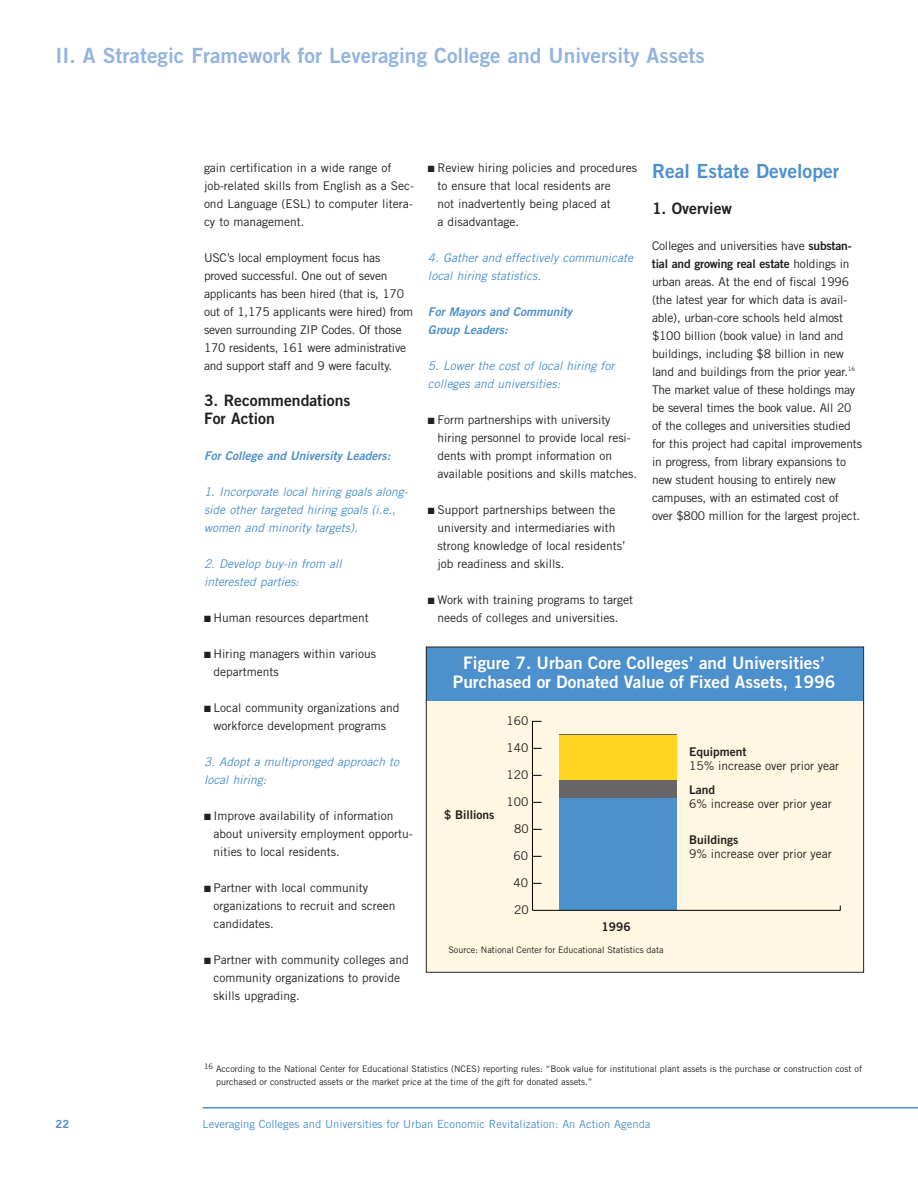
<style>
.page{position:relative;width:918px;height:1188px;background:#fff}
.page>*{position:absolute;margin:0;border:0;box-sizing:border-box;transform-origin:0 0}
.t1{font:21px "Trade Gothic Bold Two";color:#92b4df}
.t2{font:19.5px "Trade Gothic Bold Two";color:#4c90cd}
.t3{font:17.25px/19.5px "Trade Gothic Bold Two";color:#fff;text-align:center}
.t4{font:15.75px/18px "Trade Gothic Bold Two";color:#231f20}
.t5{font:12px/18px "Trade Gothic";color:#231f20}
.t6{font:italic 12px/18px "Trade Gothic";color:#4c90cd}
.t7{font:12px "Trade Gothic Bold Two";color:#231f20}
.t8{font:italic 12px/18px "Trade Gothic Bold Two";color:#4c90cd}
.t9{font:11.25px "Trade Gothic";color:#4c90cd}
.t10{font:11.25px "Trade Gothic Bold Two";color:#4c90cd}
.t11{font:9px/13.5px "Trade Gothic";color:#231f20}
.s1{font-family:"Trade Gothic Bold Two"}
.s2{font-family:"Trade Gothic"}
</style>
<div class="page">
<hr style="left:202px;top:1107px;width:716px;height:1px;background:#4c90cd">
<div style="left:426px;top:657px;width:436px;height:314px;background:#fff7e1"></div>
<div style="left:426px;top:647px;width:437px;height:54px;background:#4c90cd"></div>
<hr style="left:532px;top:721px;width:1px;height:189px;background:#000">
<div style="left:559px;top:735px;width:118px;height:65px;background:#666"></div>
<div style="left:559px;top:735px;width:118px;height:44px;background:#ffd51f"></div>
<div style="left:559px;top:798px;width:118px;height:112px;background:#4c90cd"></div>
<hr style="left:532px;top:910px;width:308px;height:1px;background:#000">
<div style="left:426px;top:647px;width:438px;height:326px;border:1px solid #231f20"></div>
<h1 class="t1" style="left:56px;top:48px;width:651px">II. A Strategic Framework for Leveraging College and University Assets</h1>
<p class="t5" style="left:204px;top:160px;width:212px">gain certification in a wide range of job-related skills from English as a Sec&shy;ond Language (ESL) to computer litera&shy;cy to management.</p>
<p class="t5" style="left:204px;top:250px;width:211px">USC’s local employment focus has proved successful. One out of seven applicants has been hired (that is, 170 out of 1,175 applicants were hired) from seven surrounding ZIP Codes. Of those 170 residents, 161 were administrative and support staff and 9 were faculty.</p>
<h3 class="t4" style="left:204px;top:393px;width:148px">3. Recommendations<br>For Action</h3>
<p class="t8" style="left:204px;top:448px;width:188px">For College and University Leaders:</p>
<p class="t6" style="left:204px;top:484px;width:205px">1. Incorporate local hiring goals along&shy;side other targeted hiring goals (i.e., women and minority targets).</p>
<p class="t6" style="left:204px;top:556px;width:139px">2. Develop buy-in from all interested parties:</p>
<p class="t5" style="left:204px;top:610px;width:166px">■ Human resources department</p>
<p class="t5" style="left:214px;top:646px;width:164px;text-indent:-10px">■ Hiring managers within various departments</p>
<p class="t5" style="left:204px;top:700px;width:197px;text-align:center">■ Local community organizations and workforce development programs</p>
<p class="t6" style="left:204px;top:754px;width:197px">3. Adopt a multipronged approach to local hiring:</p>
<p class="t5" style="left:214px;top:808px;width:201px;text-indent:-10px">■ Improve availability of information about university employment opportu&shy;nities to local residents.</p>
<p class="t5" style="left:214px;top:880px;width:184px;text-indent:-10px">■ Partner with local community organizations to recruit and screen candidates.</p>
<p class="t5" style="left:214px;top:952px;width:197px;text-indent:-10px">■ Partner with community colleges and community organizations to provide skills upgrading.</p>
<p class="t5" style="left:438px;top:160px;width:201px;text-indent:-10px">■ Review hiring policies and procedures to ensure that local residents are<br>not inadvertently being placed at<br>a disadvantage.</p>
<p class="t6" style="left:428px;top:250px;width:207px">4. Gather and effectively communicate local hiring statistics.</p>
<p class="t8" style="left:428px;top:304px;width:146px">For Mayors and Community<br>Group Leaders:</p>
<p class="t6" style="left:428px;top:358px;width:188px">5. Lower the cost of local hiring for colleges and universities:</p>
<p class="t5" style="left:438px;top:412px;width:201px;text-indent:-10px">■ Form partnerships with university hiring personnel to provide local resi&shy;dents with prompt information on available positions and skills matches.</p>
<p class="t5" style="left:438px;top:502px;width:190px;text-indent:-10px">■ Support partnerships between the university and intermediaries with strong knowledge of local residents’ job readiness and skills.</p>
<p class="t5" style="left:428px;top:592px;width:207px;text-align:center">■ Work with training programs to target needs of colleges and universities.</p>
<h2 class="t2" style="left:652px;top:163px;width:189px">Real Estate Developer</h2>
<h3 class="t4" style="left:652px;top:200px;width:82px">1. Overview</h3>
<p class="t5" style="left:652px;top:237px;width:201px">Colleges and universities have <span class="s1">substan-</span></p>
<p class="t7" style="left:652px;top:259px;width:199px">tial and growing real estate <span class="s2">holdings in</span></p>
<p class="t5" style="left:652px;top:273px;width:212px">urban areas. At the end of fiscal 1996 (the latest year for which data is avail&shy;able), urban-core schools held almost $100 billion (book value) in land and buildings, including $8 billion in new land and buildings from the prior year.<sup>16<br></sup>The market value of these holdings may be several times the book value. All 20 of the colleges and universities studied for this project had capital improvements in progress, from library expansions to new student housing to entirely new campuses, with an estimated cost of over $800 million for the largest project.</p>
<h3 class="t3" style="left:453px;top:654px;width:384px">Figure 7. Urban Core Colleges’ and Universities’<br>Purchased or Donated Value of Fixed Assets, 1996</h3>
<p class="t5" style="left:507px;top:713px;width:23px">160</p>
<p class="t5" style="left:507px;top:740px;width:23px">140</p>
<p class="t5" style="left:507px;top:767px;width:23px">120</p>
<p class="t7" style="left:444px;top:810px;width:52px">$ Billions</p>
<p class="t5" style="left:507px;top:794px;width:23px">100</p>
<p class="t5" style="left:514px;top:821px;width:16px">80</p>
<p class="t5" style="left:514px;top:848px;width:16px">60</p>
<p class="t5" style="left:514px;top:875px;width:16px">40</p>
<p class="t5" style="left:514px;top:902px;width:16px">20</p>
<p class="t7" style="left:602px;top:922px;width:31px">1996</p>
<p class="t11" style="left:448px;top:944px;width:217px">Source: National Center for Educational Statistics data</p>
<p class="t7" style="left:689px;top:747px;width:59px">Equipment</p>
<p class="t5" style="left:689px;top:758px;width:151px">15% increase over prior year</p>
<p class="t7" style="left:689px;top:785px;width:28px">Land</p>
<p class="t5" style="left:689px;top:796px;width:144px">6% increase over prior year</p>
<p class="t7" style="left:689px;top:835px;width:51px">Buildings</p>
<p class="t5" style="left:689px;top:846px;width:144px">9% increase over prior year</p>
<p class="t11" style="left:216px;top:1063px;width:648px;text-indent:-12px"><sup>16</sup> According to the National Center for Educational Statistics (NCES) reporting rules: “Book value for institutional plant assets is the purchase or construction cost of purchased or constructed assets or the market price at the time of the gift for donated assets.”</p>
<p class="t10" style="left:56px;top:1120px;width:15px">22</p>
<p class="t9" style="left:203px;top:1120px;width:449px">Leveraging Colleges and Universities for Urban Economic Revitalization: An Action Agenda</p>
</div>
